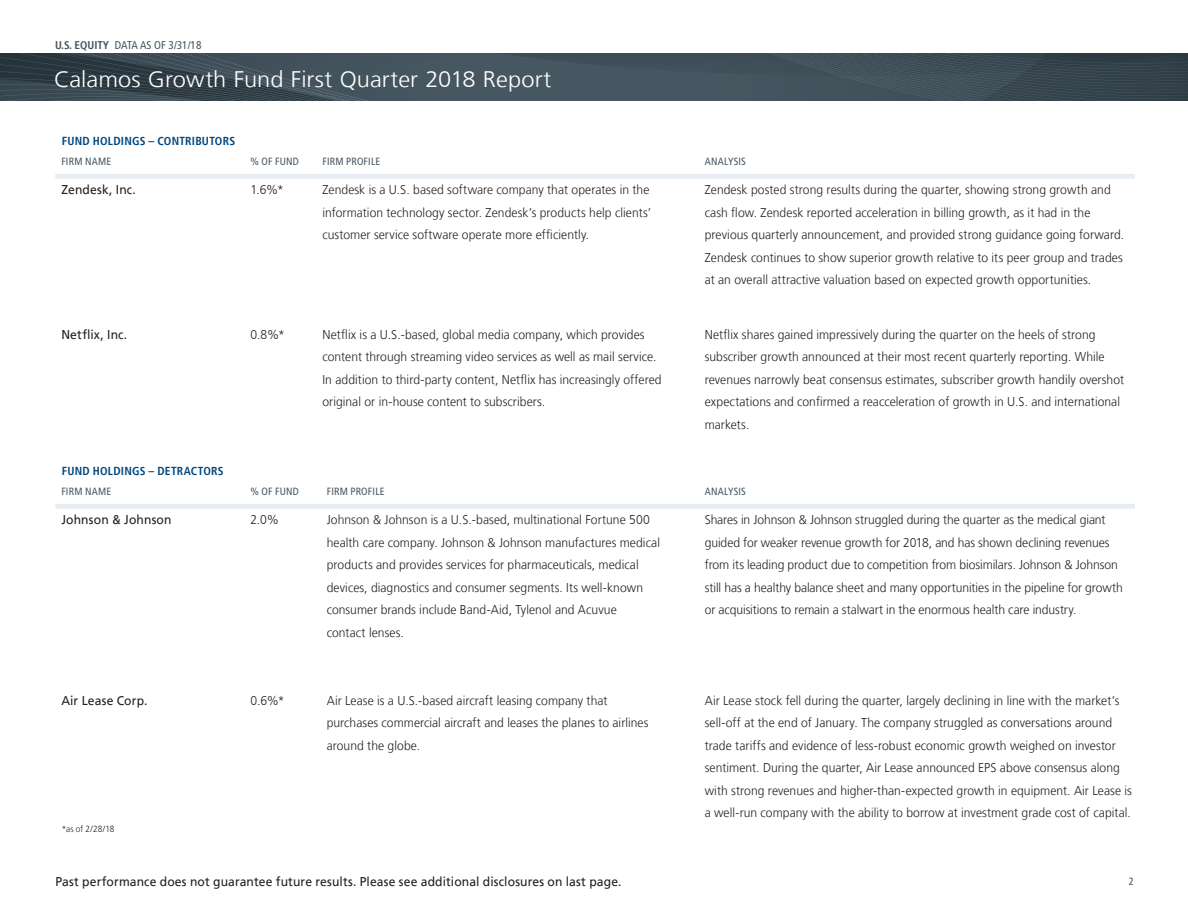
<style>
.page{position:relative;width:1188px;height:918px;background:#fff}
.page>*{position:absolute;margin:0;border:0;box-sizing:border-box;transform-origin:0 0}
.t1{font:300 22.5px "Frutiger LT";color:#fff;scale:1.05 1}
.t2{font:300 12.75px/22.5px "Frutiger LT";letter-spacing:.005em;color:#231f20;scale:.95 1}
.t3{font:12.75px "Frutiger LT";letter-spacing:.01em;color:#231f20;scale:.95 1}
.t4{font:700 condensed 11.7px "Frutiger LT";letter-spacing:.02em;color:#00467e}
.t5{font:condensed 11.25px "Frutiger LT";color:#45555f}
.t6{font:condensed 10.5px "Frutiger LT";letter-spacing:.02em;color:#45555f}
.t7{font:300 9px "Frutiger LT";letter-spacing:.005em;color:#231f20;scale:.92 1}
.s1{font-weight:700}
</style>
<div class="page">
<svg style="left:0;top:54px;width:1188px;height:47px;fill:#41505a"></svg>
<div style="left:55px;top:174px;width:1080px;height:5px;background:#e7edf2"></div>
<div style="left:55px;top:504px;width:1080px;height:5px;background:#e7edf2"></div>
<p class="t5" style="left:55px;top:39px;width:148px"><span class="s1">U.S. EQUITY</span> DATA AS OF 3/31/18</p>
<h1 class="t1" style="left:54px;top:66px;width:475px">Calamos Growth Fund First Quarter 2018 Report</h1>
<p class="t4" style="left:62px;top:134px;width:175px">FUND HOLDINGS – CONTRIBUTORS</p>
<p class="t6" style="left:61px;top:155px;width:52px">FIRM NAME</p>
<p class="t6" style="left:250px;top:155px;width:50px">% OF FUND</p>
<p class="t6" style="left:322px;top:155px;width:60px">FIRM PROFILE</p>
<p class="t6" style="left:705px;top:155px;width:43px">ANALYSIS</p>
<p class="t3" style="left:61px;top:182px;width:80px">Zendesk, Inc.</p>
<p class="t2" style="left:250px;top:179px;width:37px">1.6%*</p>
<p class="t2" style="left:322px;top:179px;width:347px">Zendesk is a U.S. based software company that operates in the information technology sector. Zendesk’s products help clients’ customer service software operate more efficiently.</p>
<p class="t2" style="left:705px;top:179px;width:443px">Zendesk posted strong results during the quarter, showing strong growth and cash flow. Zendesk reported acceleration in billing growth, as it had in the previous quarterly announcement, and provided strong guidance going forward.<br>Zendesk continues to show superior growth relative to its peer group and trades at an overall attractive valuation based on expected growth opportunities.</p>
<p class="t3" style="left:61px;top:327px;width:71px">Netflix, Inc.</p>
<p class="t2" style="left:250px;top:323px;width:38px">0.8%*</p>
<p class="t2" style="left:322px;top:323px;width:359px">Netflix is a U.S.-based, global media company, which provides content through streaming video services as well as mail service.<br>In addition to third-party content, Netflix has increasingly offered original or in-house content to subscribers.</p>
<p class="t2" style="left:705px;top:323px;width:443px">Netflix shares gained impressively during the quarter on the heels of strong subscriber growth announced at their most recent quarterly reporting. While revenues narrowly beat consensus estimates, subscriber growth handily overshot expectations and confirmed a reacceleration of growth in U.S. and international markets.</p>
<p class="t4" style="left:62px;top:464px;width:163px">FUND HOLDINGS – DETRACTORS</p>
<p class="t6" style="left:61px;top:485px;width:52px">FIRM NAME</p>
<p class="t6" style="left:250px;top:485px;width:50px">% OF FUND</p>
<p class="t6" style="left:327px;top:485px;width:60px">FIRM PROFILE</p>
<p class="t6" style="left:705px;top:485px;width:43px">ANALYSIS</p>
<p class="t3" style="left:61px;top:512px;width:118px">Johnson &amp; Johnson</p>
<p class="t2" style="left:250px;top:509px;width:32px">2.0%</p>
<p class="t2" style="left:327px;top:509px;width:352px">Johnson &amp; Johnson is a U.S.-based, multinational Fortune 500 health care company. Johnson &amp; Johnson manufactures medical products and provides services for pharmaceuticals, medical devices, diagnostics and consumer segments. Its well-known consumer brands include Band-Aid, Tylenol and Acuvue<br>contact lenses.</p>
<p class="t2" style="left:705px;top:509px;width:442px">Shares in Johnson &amp; Johnson struggled during the quarter as the medical giant guided for weaker revenue growth for 2018, and has shown declining revenues from its leading product due to competition from biosimilars. Johnson &amp; Johnson still has a healthy balance sheet and many opportunities in the pipeline for growth or acquisitions to remain a stalwart in the enormous health care industry.</p>
<p class="t3" style="left:61px;top:693px;width:92px">Air Lease Corp.</p>
<p class="t2" style="left:250px;top:689px;width:38px">0.6%*</p>
<p class="t2" style="left:327px;top:689px;width:340px">Air Lease is a U.S.-based aircraft leasing company that purchases commercial aircraft and leases the planes to airlines around the globe.</p>
<p class="t2" style="left:705px;top:689px;width:451px">Air Lease stock fell during the quarter, largely declining in line with the market’s sell-off at the end of January. The company struggled as conversations around trade tariffs and evidence of less-robust economic growth weighed on investor sentiment. During the quarter, Air Lease announced EPS above consensus along with strong revenues and higher-than-expected growth in equipment. Air Lease is a well-run company with the ability to borrow at investment grade cost of capital.</p>
<p class="t7" style="left:62px;top:824px;width:59px">*as of 2/28/18</p>
<p class="t3" style="left:55px;top:874px;width:597px">Past performance does not guarantee future results. Please see additional disclosures on last page.</p>
<p class="t6" style="left:1129px;top:876px;width:7px">2</p>
</div>
